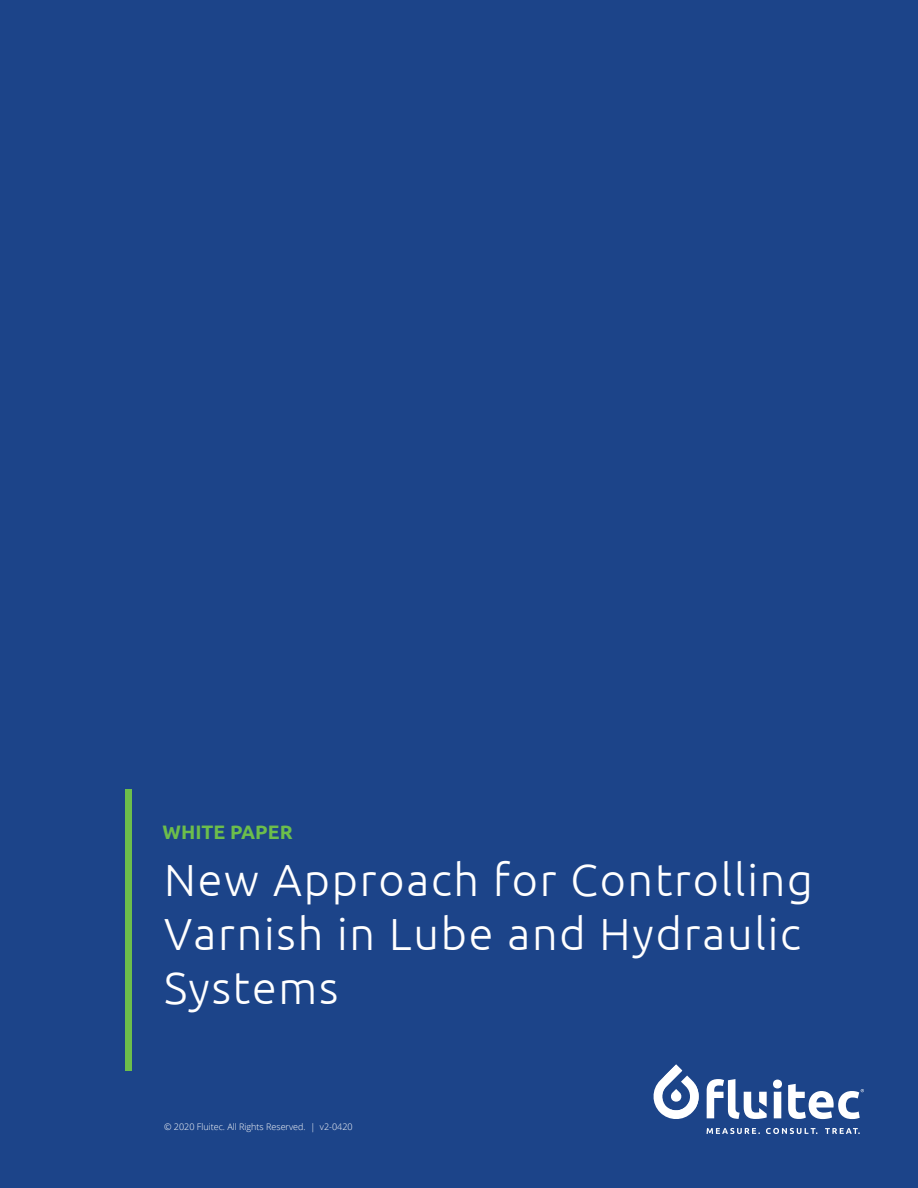
<style>
.page{position:relative;width:918px;height:1188px;background:#1c4489}
.page>*{position:absolute;margin:0;border:0;box-sizing:border-box;transform-origin:0 0}
.t1{font:300 45px/54px "Ubuntu";letter-spacing:.04em;color:#fff}
.t2{font:700 19.5px "Ubuntu";color:#6cbe4b}
.t3{font:300 9px "Open Sans";color:#fff}
</style>
<div class="page">
<svg style="left:773px;top:1080px;width:9px;height:38px"></svg>
<svg style="left:707px;top:1079px;width:60px;height:40px"></svg>
<svg style="left:654px;top:1064px;width:45px;height:55px"></svg>
<svg style="left:707px;top:1128px;width:53px;height:6px"></svg>
<svg style="left:766px;top:1128px;width:52px;height:6px"></svg>
<svg style="left:825px;top:1128px;width:35px;height:6px"></svg>
<svg style="left:788px;top:1084px;width:76px;height:35px"></svg>
<div style="left:125px;top:789px;width:7px;height:282px;background:#6cbe4b"></div>
<p class="t2" style="left:163px;top:820px;width:132px">WHITE PAPER</p>
<p class="t1" style="left:164px;top:852px;width:650px">New Approach for Controlling<br>Varnish in Lube and Hydraulic<br>Systems</p>
<p class="t3" style="left:164px;top:1121px;width:190px">© 2020 Fluitec. All Rights Reserved. | v2-0420</p>
</div>
